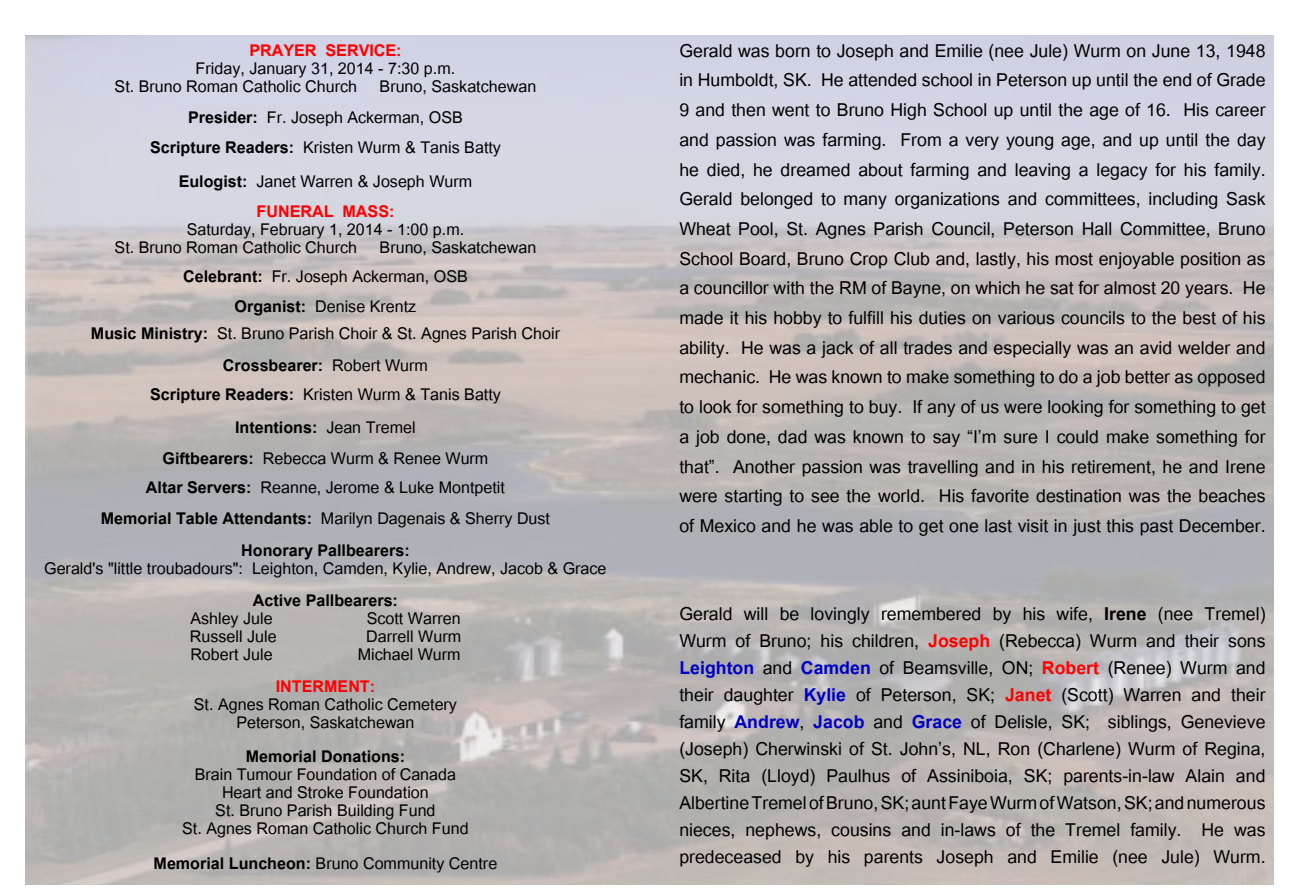
<style>
.page{position:relative;width:1296px;height:891px;background:#fff}
.page>*{position:absolute;margin:0;border:0;box-sizing:border-box;transform-origin:0 0}
.t1{font:24.75px/29.7px "Utsaah";color:#000;text-align:justify}
.t2{font:22.5px/18px "Utsaah";color:#000;text-align:center}
.t3{font:700 22.5px "Utsaah";color:#000}
.t4{font:700 22.5px "Utsaah";color:#f00}
.s1{font-weight:700}
.s2{font-weight:700;color:#f00}
.s3{font-weight:400}
.s4{font-weight:700;color:#0000c5}
</style>
<div class="page">
<p class="t4" style="left:249px;top:39px;width:154px">PRAYER SERVICE:</p>
<p class="t2" style="left:115px;top:61px;width:423px">Friday, January 31, 2014 - 7:30 p.m.<br>St. Bruno Roman Catholic Church Bruno, Saskatchewan</p>
<p class="t2" style="left:150px;top:104px;width:352px;line-height:29.9px"><span class="s1">Presider:</span> Fr. Joseph Ackerman, OSB<br><span class="s1">Scripture Readers:</span> Kristen Wurm &amp; Tanis Batty</p>
<p class="t2" style="left:179px;top:168px;width:295px;line-height:29.9px"><span class="s1">Eulogist:</span> Janet Warren &amp; Joseph Wurm<br><span class="s2">FUNERAL MASS:</span></p>
<p class="t2" style="left:115px;top:222px;width:423px">Saturday, February 1, 2014 - 1:00 p.m.<br>St. Bruno Roman Catholic Church Bruno, Saskatchewan</p>
<p class="t2" style="left:183px;top:270px;width:286px"><span class="s1">Celebrant:</span> Fr. Joseph Ackerman, OSB</p>
<p class="t2" style="left:235px;top:299px;width:183px"><span class="s1">Organist:</span> Denise Krentz</p>
<p class="t2" style="left:91px;top:326px;width:471px"><span class="s1">Music Ministry:</span> St. Bruno Parish Choir &amp; St. Agnes Parish Choir</p>
<p class="t3" style="left:223px;top:355px;width:207px">Crossbearer: <span class="s3">Robert Wurm</span></p>
<p class="t2" style="left:150px;top:387px;width:352px"><span class="s1">Scripture Readers:</span> Kristen Wurm &amp; Tanis Batty</p>
<p class="t3" style="left:235px;top:416px;width:182px">Intentions: <span class="s3">Jean Tremel</span></p>
<p class="t2" style="left:163px;top:451px;width:327px"><span class="s1">Giftbearers:</span> Rebecca Wurm &amp; Renee Wurm</p>
<p class="t2" style="left:101px;top:474px;width:451px;line-height:30.8px"><span class="s1">Altar Servers:</span> Reanne, Jerome &amp; Luke Montpetit<br><span class="s1">Memorial Table Attendants:</span> Marilyn Dagenais &amp; Sherry Dust</p>
<p class="t3" style="left:241px;top:539px;width:170px">Honorary Pallbearers:</p>
<p class="t2" style="left:44px;top:561px;width:564px">Gerald's "little troubadours": Leighton, Camden, Kylie, Andrew, Jacob &amp; Grace</p>
<p class="t3" style="left:253px;top:589px;width:147px">Active Pallbearers:</p>
<p class="t2" style="left:190px;top:611px;width:84px">Ashley Jule</p>
<p class="t2" style="left:367px;top:611px;width:95px">Scott Warren</p>
<p class="t2" style="left:190px;top:629px;width:88px">Russell Jule</p>
<p class="t2" style="left:366px;top:629px;width:96px">Darrell Wurm</p>
<p class="t2" style="left:190px;top:647px;width:84px">Robert Jule</p>
<p class="t2" style="left:358px;top:647px;width:104px">Michael Wurm</p>
<p class="t4" style="left:276px;top:675px;width:101px">INTERMENT:</p>
<p class="t2" style="left:194px;top:697px;width:265px">St. Agnes Roman Catholic Cemetery<br>Peterson, Saskatchewan</p>
<p class="t3" style="left:246px;top:746px;width:161px">Memorial Donations:</p>
<p class="t2" style="left:182px;top:767px;width:288px">Brain Tumour Foundation of Canada<br>Heart and Stroke Foundation<br>St. Bruno Parish Building Fund<br>St. Agnes Roman Catholic Church Fund</p>
<p class="t2" style="left:154px;top:856px;width:345px"><span class="s1">Memorial Luncheon:</span> Bruno Community Centre</p>
<p class="t1" style="left:679px;top:38px;width:588px">Gerald was born to Joseph and Emilie (nee Jule) Wurm on June 13, 1948 in Humboldt, SK. He attended school in Peterson up until the end of Grade 9 and then went to Bruno High School up until the age of 16. His career and passion was farming. From a very young age, and up until the day he died, he dreamed about farming and leaving a legacy for his family.<br>Gerald belonged to many organizations and committees, including Sask Wheat Pool, St. Agnes Parish Council, Peterson Hall Committee, Bruno School Board, Bruno Crop Club and, lastly, his most enjoyable position as a councillor with the RM of Bayne, on which he sat for almost 20 years. He made it his hobby to fulfill his duties on various councils to the best of his ability. He was a jack of all trades and especially was an avid welder and mechanic. He was known to make something to do a job better as opposed to look for something to buy. If any of us were looking for something to get a job done, dad was known to say “I’m sure I could make something for that”. Another passion was travelling and in his retirement, he and Irene were starting to see the world. His favorite destination was the beaches of Mexico and he was able to get one last visit in just this past December.</p>
<p class="t1" style="left:679px;top:603px;width:588px;line-height:27px">Gerald will be lovingly remembered by his wife, <span class="s1">Irene</span> (nee Tremel)<br>Wurm of Bruno; his children, <span class="s2">Joseph</span> (Rebecca) Wurm and their sons <span class="s4">Leighton</span> and <span class="s4">Camden</span> of Beamsville, ON; <span class="s2">Robert</span> (Renee) Wurm and their daughter <span class="s4">Kylie</span> of Peterson, SK; <span class="s2">Janet</span> (Scott) Warren and their family <span class="s4">Andrew</span>, <span class="s4">Jacob</span> and <span class="s4">Grace</span> of Delisle, SK; siblings, Genevieve (Joseph) Cherwinski of St. John’s, NL, Ron (Charlene) Wurm of Regina, SK, Rita (Lloyd) Paulhus of Assiniboia, SK; parents-in-law Alain and Albertine Tremel of Bruno, SK; aunt Faye Wurm of Watson, SK; and numerous nieces, nephews, cousins and in-laws of the Tremel family. He was predeceased by his parents Joseph and Emilie (nee Jule) Wurm.</p>
</div>
